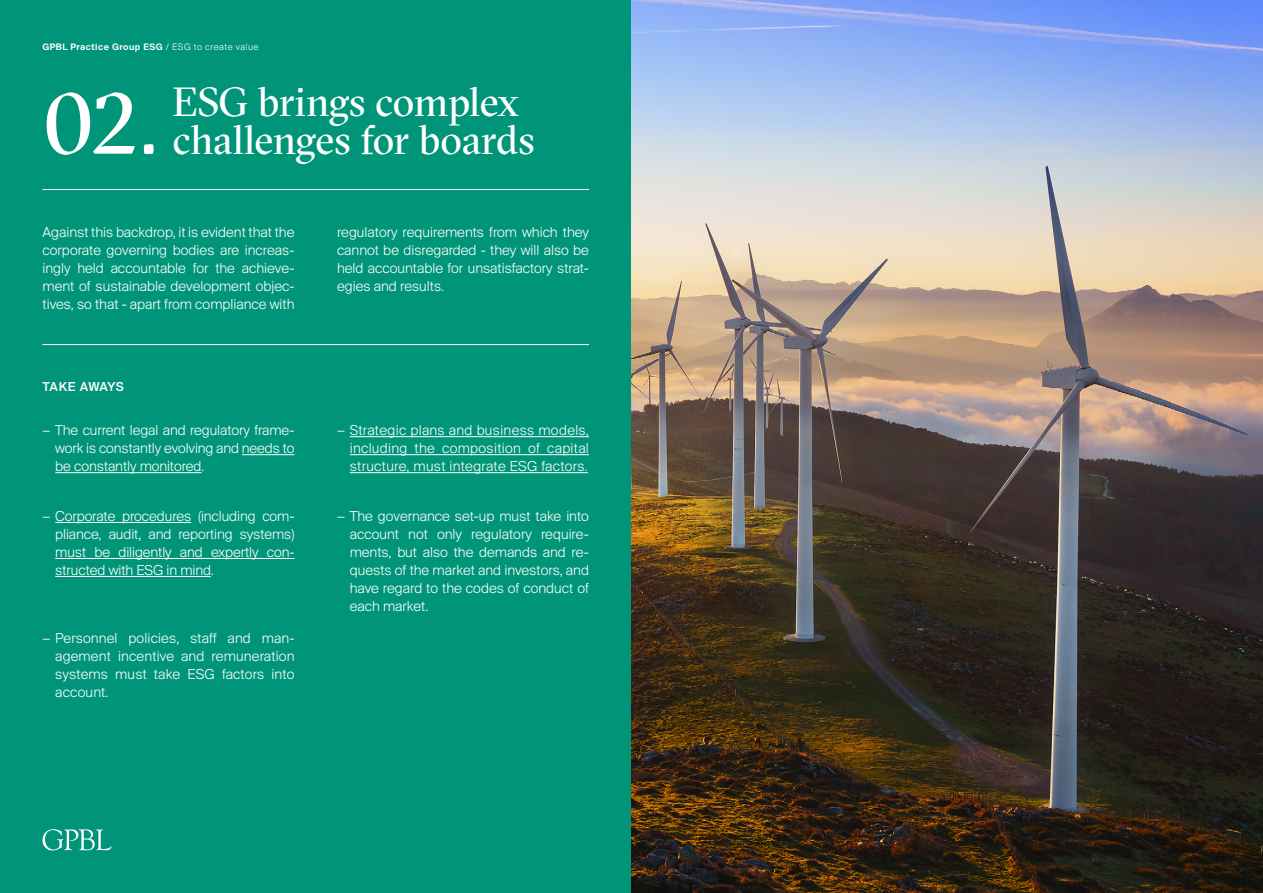
<style>
.page{position:relative;width:1263px;height:893px;background:#009578}
.page>*{position:absolute;margin:0;border:0;box-sizing:border-box;transform-origin:0 0}
.t1{font:85.8px "GT Sectra Fine";color:#fff}
.t2{font:40.5px/37.5px "GT Sectra Fine";letter-spacing:-.01em;color:#fff}
.t3{font:300 15px/18px "Suisse BP Intl";color:#fff;text-align:justify}
.t4{font:500 13.5px "Suisse BP Intl";color:#fff}
.t5{font:9.75px "Suisse BP Intl Antique";letter-spacing:.05em;color:#fff}
.s1{font-family:"Suisse BP Intl";font-weight:300}
</style>
<div class="page">
<svg style="left:43px;top:829px;width:68px;height:21px"></svg>
<img style="left:631px;top:0;width:632px;height:893px">
<hr style="left:242px;top:454px;width:52px;height:1px;background:#fff">
<hr style="left:55px;top:472px;width:146px;height:1px;background:#fff">
<hr style="left:55px;top:522px;width:136px;height:1px;background:#fff">
<hr style="left:55px;top:558px;width:239px;height:1px;background:#fff">
<hr style="left:55px;top:576px;width:156px;height:1px;background:#fff">
<hr style="left:350px;top:436px;width:239px;height:1px;background:#fff">
<hr style="left:350px;top:454px;width:239px;height:1px;background:#fff">
<hr style="left:350px;top:472px;width:238px;height:1px;background:#fff">
<hr style="left:43px;top:189px;width:546px;height:1px;background:#fff">
<hr style="left:43px;top:344px;width:546px;height:1px;background:#fff">
<p class="t5" style="left:43px;top:41px;width:218px">GPBL Practice Group ESG <span class="s1">/ ESG to create value</span></p>
<h1 class="t1" style="left:43px;top:70px;width:116px">02.</h1>
<h2 class="t2" style="left:172px;top:83px;width:364px">ESG brings complex challenges for boards</h2>
<p class="t3" style="left:43px;top:222px;width:253px">Against this backdrop, it is evident that the corporate governing bodies are increas&shy;ingly held accountable for the achieve&shy;ment of sustainable development objec&shy;tives, so that - apart from compliance with</p>
<p class="t4" style="left:43px;top:378px;width:83px">TAKE AWAYS</p>
<p class="t3" style="left:55px;top:421px;width:241px;text-indent:-13px">− The current legal and regulatory frame&shy;work is constantly evolving and needs to be constantly monitored.</p>
<p class="t3" style="left:55px;top:507px;width:241px;text-indent:-13px">− Corporate procedures (including com&shy;pliance, audit, and reporting systems) must be diligently and expertly con&shy;structed with ESG in mind.</p>
<p class="t3" style="left:55px;top:628px;width:241px;text-indent:-13px">− Personnel policies, staff and man&shy;agement incentive and remuneration systems must take ESG factors into account.</p>
<p class="t3" style="left:337px;top:222px;width:253px">regulatory requirements from which they cannot be disregarded - they will also be held accountable for unsatisfactory strat&shy;egies and results.</p>
<p class="t3" style="left:350px;top:421px;width:241px;text-indent:-13px">− Strategic plans and business models, including the composition of capital structure, must integrate ESG factors.</p>
<p class="t3" style="left:350px;top:507px;width:241px;text-indent:-13px">− The governance set-up must take into account not only regulatory require&shy;ments, but also the demands and re&shy;quests of the market and investors, and have regard to the codes of conduct of each market.</p>
</div>
